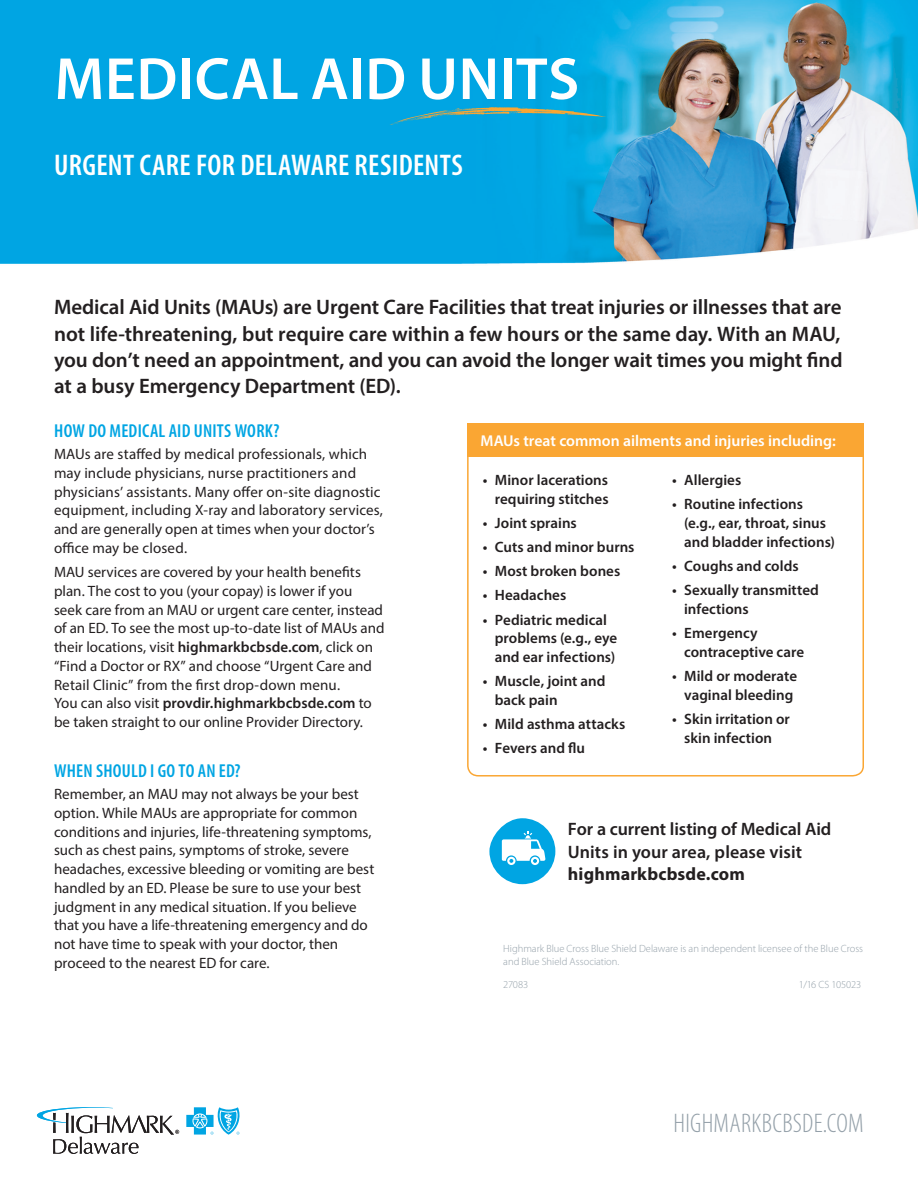
<style>
.page{position:relative;width:918px;height:1188px;background:#fff}
.page>*{position:absolute;margin:0;border:0;box-sizing:border-box;transform-origin:0 0}
.t1{font:600 60px "Myriad Pro";letter-spacing:.01em;color:#fff}
.t2{font:600 condensed 30px "Myriad Pro";letter-spacing:.01em;color:#fff}
.t3{font:300 condensed 27px "Myriad Pro";letter-spacing:.01em;color:#94a0a9}
.t4{font:600 21px/26.2px "Myriad Pro";letter-spacing:-.005em;color:#231f20;text-align:justify}
.t5{font:600 condensed 18.75px "Myriad Pro";letter-spacing:.01em;color:#00a5e3}
.t6{font:600 18px/22.5px "Myriad Pro";color:#231f20}
.t7{font:700 18px "Myriad Pro";letter-spacing:.01em;color:#231f20}
.t8{font:600 15.75px "Myriad Pro";color:#fff}
.t9{font:15px/18.8px "Myriad Pro";color:#231f20}
.t10{font:600 15px/18.8px "Myriad Pro";color:#231f20}
.t11{font:300 10.5px/13.2px "Myriad Pro";color:#94a0a9}
.s1{font-weight:600}
</style>
<div class="page">
<svg style="left:37px;top:1107px;width:142px;height:47px"></svg>
<svg style="left:186px;top:1107px;width:54px;height:28px"></svg>
<img style="left:0;top:0;width:918px;height:264px">
<svg style="left:389px;top:107px;width:218px;height:18px;background:#29a6c4"></svg>
<div style="left:467px;top:423px;width:397px;height:34px;background:#faa633"></div>
<div style="left:489px;top:818px;width:66px;height:66px;background:#00a5e3;border-radius:50%"></div>
<svg style="left:502px;top:832px;width:44px;height:33px"></svg>
<h1 class="t1" style="left:55px;top:41px;width:526px">MEDICAL AID UNITS</h1>
<h2 class="t2" style="left:54px;top:149px;width:410px">URGENT CARE FOR DELAWARE RESIDENTS</h2>
<p class="t4" style="left:54px;top:294px;width:790px">Medical Aid Units (MAUs) are Urgent Care Facilities that treat injuries or illnesses that are not life-threatening, but require care within a few hours or the same day. With an MAU, you don’t need an appointment, and you can avoid the longer wait times you might find at a busy Emergency Department (ED).</p>
<p class="t5" style="left:54px;top:421px;width:227px">HOW DO MEDICAL AID UNITS WORK?</p>
<p class="t9" style="left:54px;top:445px;width:331px">MAUs are staffed by medical professionals, which may include physicians, nurse practitioners and physicians’ assistants. Many offer on-site diagnostic equipment, including X-ray and laboratory services, and are generally open at times when your doctor’s office may be closed.</p>
<p class="t9" style="left:54px;top:562px;width:332px">MAU services are covered by your health benefits plan. The cost to you (your copay) is lower if you<br>seek care from an MAU or urgent care center, instead of an ED. To see the most up-to-date list of MAUs and their locations, visit <span class="s1">highmarkbcbsde.com</span>, click on “Find a Doctor or RX” and choose “Urgent Care and Retail Clinic” from the first drop-down menu.<br>You can also visit <span class="s1">provdir.highmarkbcbsde.com</span> to be taken straight to our online Provider Directory.</p>
<p class="t5" style="left:54px;top:761px;width:188px">WHEN SHOULD I GO TO AN ED?</p>
<p class="t9" style="left:54px;top:785px;width:322px">Remember, an MAU may not always be your best option. While MAUs are appropriate for common conditions and injuries, life-threatening symptoms, such as chest pains, symptoms of stroke, severe headaches, excessive bleeding or vomiting are best handled by an ED. Please be sure to use your best judgment in any medical situation. If you believe that you have a life-threatening emergency and do not have time to speak with your doctor, then proceed to the nearest ED for care.</p>
<p class="t8" style="left:481px;top:430px;width:357px">MAUs treat common ailments and injuries including:</p>
<p class="t10" style="left:483px;top:470px;width:127px;text-align:right">• Minor lacerations requiring stitches</p>
<p class="t10" style="left:483px;top:513px;width:96px">• Joint sprains</p>
<p class="t10" style="left:483px;top:537px;width:153px">• Cuts and minor burns</p>
<p class="t10" style="left:483px;top:562px;width:139px">• Most broken bones</p>
<p class="t10" style="left:483px;top:586px;width:85px">• Headaches</p>
<p class="t10" style="left:495px;top:610px;width:124px;text-indent:-12px">• Pediatric medical problems (e.g., eye and ear infections)</p>
<p class="t10" style="left:495px;top:671px;width:112px;text-indent:-12px">• Muscle, joint and back pain</p>
<p class="t10" style="left:483px;top:714px;width:144px">• Mild asthma attacks</p>
<p class="t10" style="left:483px;top:739px;width:104px">• Fevers and flu</p>
<p class="t10" style="left:672px;top:470px;width:71px">• Allergies</p>
<p class="t10" style="left:684px;top:494px;width:152px;text-indent:-12px">• Routine infections (e.g., ear, throat, sinus and bladder infections)</p>
<p class="t10" style="left:672px;top:556px;width:128px">• Coughs and colds</p>
<p class="t10" style="left:684px;top:580px;width:136px;text-indent:-12px">• Sexually transmitted infections</p>
<p class="t10" style="left:684px;top:623px;width:122px;text-indent:-12px">• Emergency contraceptive care</p>
<p class="t10" style="left:672px;top:666px;width:126px;text-align:center">• Mild or moderate vaginal bleeding</p>
<p class="t10" style="left:672px;top:709px;width:119px;text-align:center">• Skin irritation or skin infection</p>
<p class="t6" style="left:568px;top:817px;width:265px">For a current listing of Medical Aid<br>Units in your area, please visit</p>
<p class="t7" style="left:568px;top:862px;width:179px">highmarkbcbsde.com</p>
<p class="t11" style="left:503px;top:942px;width:361px">Highmark Blue Cross Blue Shield Delaware is an independent licensee of the Blue Cross and Blue Shield Association.</p>
<p class="t11" style="left:503px;top:978px;width:26px">27083</p>
<p class="t11" style="left:799px;top:978px;width:64px">1/16 CS 105023</p>
<h3 class="t3" style="left:674px;top:1108px;width:192px">HIGHMARKBCBSDE.COM</h3>
</div>
